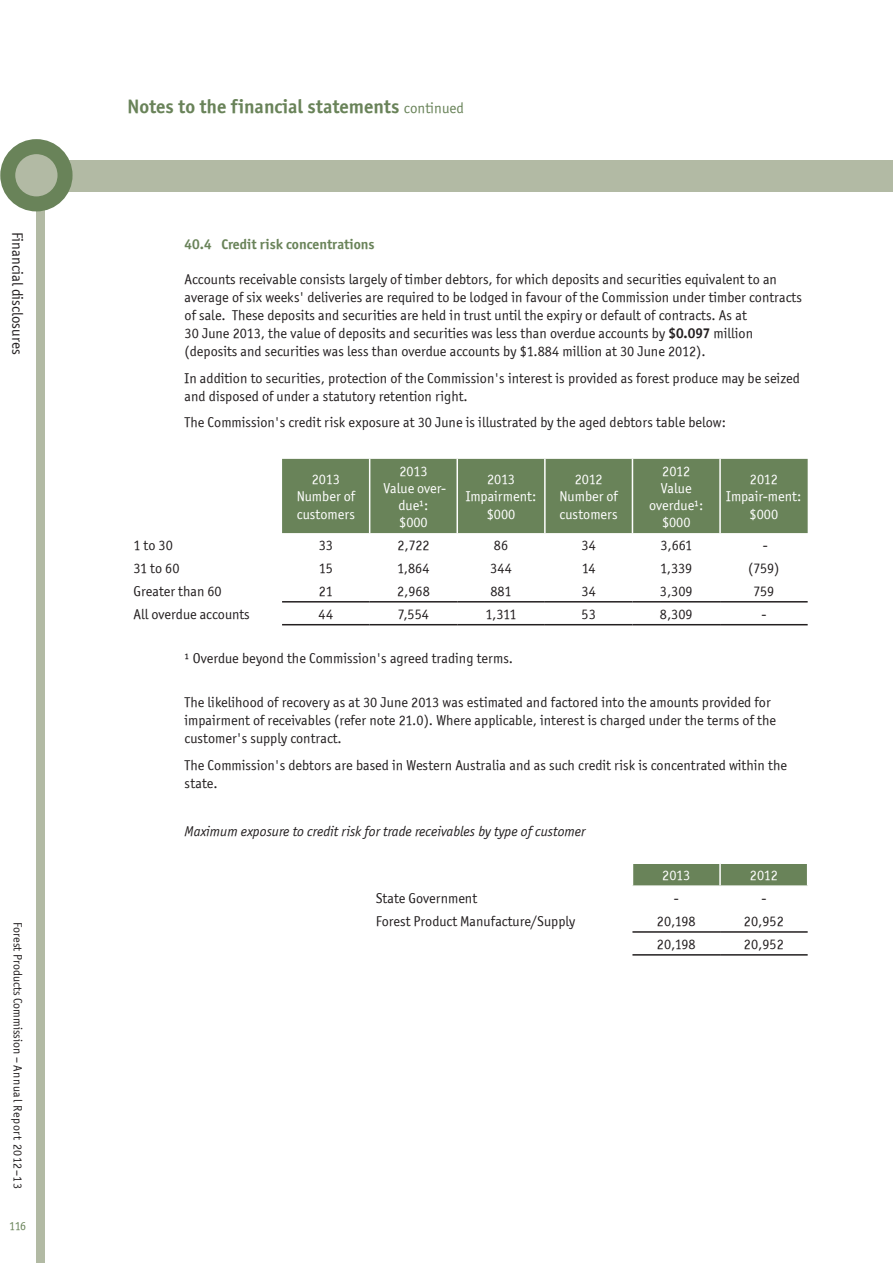
<style>
.page{position:relative;width:893px;height:1263px;background:#fff}
.page>*{position:absolute;margin:0;border:0;box-sizing:border-box;transform-origin:0 0}
.Heading_1{font:19.5px "Officina Sans ITCTT Bold";color:#698359}
.t1{font:15px "Officina Sans ITCTT Book";color:#231f20}
.Notes_-_body{font:14.25px/18px "Officina Sans ITCTT Book";color:#231f20}
.t2{font:14.25px/17.1px "Officina Sans ITCTT Book";color:#fff;text-align:center}
.Notes_-_body-2{font:italic 14.25px "Officina Sans ITCTT Book";color:#231f20}
.Notes_-_Heading_2{font:14.25px "Officina Sans ITCTT Bold";color:#698359}
.t3{font:12px "Officina Sans ITCTT Book";color:#231f20}
.t4{font:12px "Officina Sans ITCTT Book";color:#698359}
.s1{font-family:"Officina Sans ITCTT Book";font-size:15px}
.s2{font-family:"Officina Sans ITCTT Bold"}
</style>
<div class="page">
<div style="left:37px;top:149px;width:8px;height:1114px;background:#b2baa4"></div>
<div style="left:38px;top:160px;width:855px;height:31px;background:#b2baa4"></div>
<svg style="left:8px;top:147px;width:57px;height:57px;fill:#b2baa4"></svg>
<div style="left:0;top:139px;width:73px;height:72px;border:15px solid #698359;border-radius:50%"></div>
<div style="left:282px;top:459px;width:526px;height:74px;background:#698359"></div>
<hr style="left:369px;top:459px;width:1px;height:74px;background:#fff">
<hr style="left:456px;top:459px;width:2px;height:74px;background:#fff">
<hr style="left:544px;top:459px;width:2px;height:74px;background:#fff">
<hr style="left:632px;top:459px;width:1px;height:74px;background:#fff">
<hr style="left:719px;top:459px;width:2px;height:74px;background:#fff">
<hr style="left:282px;top:601px;width:88px;height:1px;background:#231f20">
<hr style="left:370px;top:601px;width:87px;height:1px;background:#231f20">
<hr style="left:457px;top:601px;width:88px;height:1px;background:#231f20">
<hr style="left:545px;top:601px;width:87px;height:1px;background:#231f20">
<hr style="left:632px;top:601px;width:88px;height:1px;background:#231f20">
<hr style="left:720px;top:601px;width:88px;height:1px;background:#231f20">
<hr style="left:282px;top:624px;width:88px;height:1px;background:#231f20">
<hr style="left:370px;top:624px;width:87px;height:1px;background:#231f20">
<hr style="left:457px;top:624px;width:88px;height:1px;background:#231f20">
<hr style="left:545px;top:624px;width:87px;height:1px;background:#231f20">
<hr style="left:632px;top:624px;width:88px;height:1px;background:#231f20">
<hr style="left:720px;top:624px;width:88px;height:1px;background:#231f20">
<hr style="left:632px;top:931px;width:88px;height:2px;background:#231f20">
<hr style="left:720px;top:931px;width:88px;height:2px;background:#231f20">
<hr style="left:632px;top:954px;width:88px;height:1px;background:#231f20">
<hr style="left:720px;top:954px;width:88px;height:1px;background:#231f20">
<div style="left:633px;top:864px;width:174px;height:21px;background:#698359"></div>
<p class="t1" style="left:26px;top:232px;width:124px;rotate:90deg">Financial disclosures</p>
<p class="t3" style="left:25px;top:922px;width:268px;rotate:90deg">Forest Products Commission – Annual Report 2012–13</p>
<p class="t4" style="left:9px;top:1219px;width:18px">116</p>
<p class="Heading_1" style="left:128px;top:94px;width:338px">Notes to the financial statements <span class="s1">continued</span></p>
<p class="Notes_-_Heading_2" style="left:185px;top:235px;width:191px">40.4 Credit risk concentrations</p>
<p class="Notes_-_body" style="left:185px;top:270px;width:619px">Accounts receivable consists largely of timber debtors, for which deposits and securities equivalent to an average of six weeks' deliveries are required to be lodged in favour of the Commission under timber contracts of sale. These deposits and securities are held in trust until the expiry or default of contracts. As at<br>30 June 2013, the value of deposits and securities was less than overdue accounts by <span class="s2">$0.097</span> million (deposits and securities was less than overdue accounts by $1.884 million at 30 June 2012).</p>
<p class="Notes_-_body" style="left:185px;top:369px;width:617px">In addition to securities, protection of the Commission's interest is provided as forest produce may be seized and disposed of under a statutory retention right.</p>
<p class="Notes_-_body" style="left:185px;top:413px;width:543px">The Commission's credit risk exposure at 30 June is illustrated by the aged debtors table below:</p>
<p class="t2" style="left:312px;top:471px;width:30px">2013</p>
<p class="t2" style="left:297px;top:488px;width:60px;text-align:left">Number of customers</p>
<p class="t2" style="left:384px;top:462px;width:64px">2013<br>Value over&shy;due¹:</p>
<p class="t2" style="left:399px;top:514px;width:30px">$000</p>
<p class="t2" style="left:487px;top:471px;width:30px">2013</p>
<p class="t2" style="left:466px;top:488px;width:72px">Impairment:</p>
<p class="t2" style="left:487px;top:505px;width:30px">$000</p>
<p class="t2" style="left:575px;top:471px;width:29px">2012</p>
<p class="t2" style="left:559px;top:488px;width:60px;text-align:left">Number of customers</p>
<p class="t2" style="left:662px;top:462px;width:29px">2012</p>
<p class="t2" style="left:649px;top:479px;width:56px">Value overdue¹:</p>
<p class="t2" style="left:662px;top:514px;width:30px">$000</p>
<p class="t2" style="left:726px;top:471px;width:77px">2012<br>Impair-ment:</p>
<p class="t2" style="left:750px;top:505px;width:30px">$000</p>
<p class="Notes_-_body" style="left:134px;top:536px;width:41px">1 to 30</p>
<p class="Notes_-_body" style="left:319px;top:536px;width:16px">33</p>
<p class="Notes_-_body" style="left:397px;top:536px;width:34px">2,722</p>
<p class="Notes_-_body" style="left:494px;top:536px;width:16px">86</p>
<p class="Notes_-_body" style="left:581px;top:536px;width:16px">34</p>
<p class="Notes_-_body" style="left:660px;top:536px;width:33px">3,661</p>
<p class="Notes_-_body" style="left:763px;top:536px;width:7px">-</p>
<p class="Notes_-_body" style="left:134px;top:559px;width:47px">31 to 60</p>
<p class="Notes_-_body" style="left:319px;top:559px;width:15px">15</p>
<p class="Notes_-_body" style="left:397px;top:559px;width:34px">1,864</p>
<p class="Notes_-_body" style="left:490px;top:559px;width:23px">344</p>
<p class="Notes_-_body" style="left:582px;top:559px;width:15px">14</p>
<p class="Notes_-_body" style="left:660px;top:559px;width:34px">1,339</p>
<p class="Notes_-_body" style="left:748px;top:559px;width:33px">(759)</p>
<p class="Notes_-_body" style="left:134px;top:582px;width:90px">Greater than 60</p>
<p class="Notes_-_body" style="left:319px;top:582px;width:15px">21</p>
<p class="Notes_-_body" style="left:397px;top:582px;width:34px">2,968</p>
<p class="Notes_-_body" style="left:490px;top:582px;width:23px">881</p>
<p class="Notes_-_body" style="left:581px;top:582px;width:16px">34</p>
<p class="Notes_-_body" style="left:660px;top:582px;width:34px">3,309</p>
<p class="Notes_-_body" style="left:753px;top:582px;width:22px">759</p>
<p class="Notes_-_body" style="left:134px;top:605px;width:118px">All overdue accounts</p>
<p class="Notes_-_body" style="left:319px;top:605px;width:16px">44</p>
<p class="Notes_-_body" style="left:398px;top:605px;width:33px">7,554</p>
<p class="Notes_-_body" style="left:485px;top:605px;width:33px">1,311</p>
<p class="Notes_-_body" style="left:581px;top:605px;width:16px">53</p>
<p class="Notes_-_body" style="left:660px;top:605px;width:34px">8,309</p>
<p class="Notes_-_body" style="left:761px;top:605px;width:7px">-</p>
<p class="Notes_-_body" style="left:185px;top:649px;width:330px">¹ Overdue beyond the Commission's agreed trading terms.</p>
<p class="Notes_-_body" style="left:185px;top:693px;width:593px">The likelihood of recovery as at 30 June 2013 was estimated and factored into the amounts provided for impairment of receivables (refer note 21.0). Where applicable, interest is charged under the terms of the customer's supply contract.</p>
<p class="Notes_-_body" style="left:185px;top:756px;width:604px">The Commission's debtors are based in Western Australia and as such credit risk is concentrated within the state.</p>
<p class="Notes_-_body-2" style="left:185px;top:823px;width:402px">Maximum exposure to credit risk for trade receivables by type of customer</p>
<p class="t2" style="left:662px;top:867px;width:30px">2013</p>
<p class="t2" style="left:750px;top:867px;width:29px">2012</p>
<p class="Notes_-_body" style="left:376px;top:889px;width:103px">State Government</p>
<p class="Notes_-_body" style="left:674px;top:889px;width:7px">-</p>
<p class="Notes_-_body" style="left:761px;top:889px;width:7px">-</p>
<p class="Notes_-_body" style="left:376px;top:912px;width:201px">Forest Product Manufacture/Supply</p>
<p class="Notes_-_body" style="left:657px;top:912px;width:40px">20,198</p>
<p class="Notes_-_body" style="left:744px;top:912px;width:41px">20,952</p>
<p class="Notes_-_body" style="left:657px;top:935px;width:40px">20,198</p>
<p class="Notes_-_body" style="left:744px;top:935px;width:41px">20,952</p>
</div>
